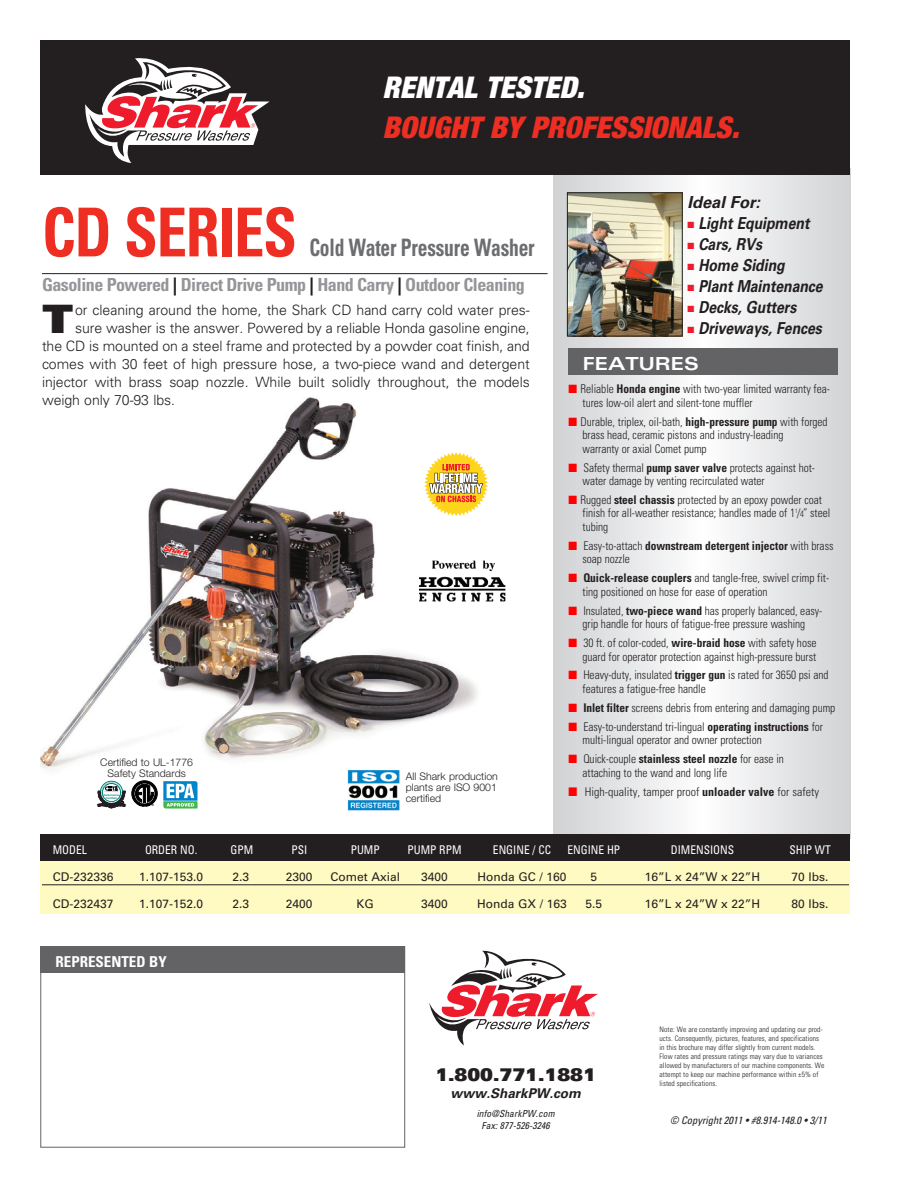
<style>
.page{position:relative;width:918px;height:1188px;background:#fff}
.page>*{position:absolute;margin:0;border:0;box-sizing:border-box;transform-origin:0 0}
.Series{font:700 condensed 67.5px "Univers";letter-spacing:-.02em;color:#ee2e22;scale:.9 1}
.t1{font:900 expanded 39.15px "Univers";color:#231f20}
.t2{font:italic 900 condensed 30px "Helvetica Neue";color:#ee2e22}
.t3{font:italic 900 condensed 30px "Helvetica Neue";color:#fff}
.Series-2{font:700 condensed 24px "Univers";letter-spacing:-.01em;color:#6c6d70;scale:.81 1}
.Model_Detail{font:700 condensed 18px "Univers";letter-spacing:-.03em;color:#939598}
.t4{font:900 expanded 18px "Univers";color:#231f20;scale:.85 1}
.t5{font:700 expanded 18px "Univers";color:#fff}
.t6{font:italic 700 16.5px "Univers";letter-spacing:-.005em;color:#231f20;scale:.85 1}
.t7{font:italic 700 16.5px "Univers";letter-spacing:-.005em;color:#231f20}
.t8{font:700 condensed 15px "Univers";color:#fff}
.t9{font:300 14.25px "Univers";letter-spacing:-.005em;color:#231f20}
.t10{font:italic 700 13.5px "Univers";color:#231f20}
.t11{font:300 condensed 12px/13.5px "Univers";letter-spacing:-.005em;color:#231f20;scale:.95 1}
.Spec__Text{font:12px "Univers";color:#231f20}
.Spec__Text-2{font:condensed 12px "Univers";color:#fff;scale:.95 1}
.t12{font:300 condensed 12px "Univers";letter-spacing:-.005em;color:#231f20}
.t13{font:300 10.5px/11.2px "Helvetica Neue";color:#231f20;text-align:center}
.t14{font:italic condensed 10.5px "Univers";color:#231f20}
.t15{font:italic condensed 9.75px "Univers";letter-spacing:.01em;color:#231f20}
.t16{font:300 condensed 7.5px/9px "Univers";letter-spacing:.01em;color:#231f20}
.t17{font:3px "Helvetica";color:#000}
.t18{font:700 2.55px/3.2px "Helvetica";color:#00817a;text-align:center}
.s1{color:#231f20}
.s2{color:#ee1b2c}
.s3{color:#f00}
.s4{font-weight:700}
.s5{font-size:9px}
</style>
<div class="page">
<svg style="left:429px;top:950px;width:169px;height:96px"></svg>
<div style="left:40px;top:859px;width:810px;height:55px;background:#fffac1"></div>
<img style="left:40px;top:397px;width:447px;height:389px">
<hr style="left:42px;top:273px;width:506px;height:1px;background:#231f20">
<svg style="left:554px;top:176px;width:296px;height:658px"></svg>
<div style="left:568px;top:348px;width:270px;height:27px;background:#636366"></div>
<img style="left:569px;top:194px;width:112px;height:140px">
<div style="left:567px;top:192px;width:116px;height:144px;border:1px solid #231f20"></div>
<div style="left:40px;top:946px;width:365px;height:27px;background:#636366"></div>
<div style="left:40px;top:834px;width:810px;height:27px;background:#231f20"></div>
<hr style="left:42px;top:884px;width:807px;height:1px;background:#231f20">
<svg style="left:424px;top:452px;width:64px;height:64px"></svg>
<div style="left:40px;top:40px;width:810px;height:136px;background:#231f20"></div>
<svg style="left:85px;top:58px;width:185px;height:105px"></svg>
<div style="left:102px;top:783px;width:19px;height:19px;border:1px solid #00817a;border-radius:50%"></div>
<div style="left:100px;top:781px;width:23px;height:23px;border:1px solid #00817a;border-radius:50%"></div>
<svg style="left:98px;top:786px;width:27px;height:23px"></svg>
<svg style="left:132px;top:780px;width:66px;height:29px"></svg>
<img style="left:347px;top:770px;width:53px;height:40px">
<img style="left:419px;top:561px;width:86px;height:40px">
<p class="t3" style="left:383px;top:69px;width:203px">RENTAL TESTED.</p>
<p class="t2" style="left:383px;top:109px;width:358px">BOUGHT BY PROFESSIONALS.</p>
<p class="Series" style="left:42px;top:191px;width:285px">CD SERIES</p>
<p class="Series-2" style="left:309px;top:233px;width:280px">Cold Water Pressure Washer</p>
<p class="Model_Detail" style="left:42px;top:274px;width:484px">Gasoline Powered <span class="s1">|</span> Direct Drive Pump <span class="s1">|</span> Hand Carry <span class="s1">|</span> Outdoor Cleaning</p>
<p class="t1" style="left:42px;top:296px;width:33px">T</p>
<p class="t9" style="left:75px;top:302px;width:456px">or cleaning around the home, the Shark CD hand carry cold water pres-</p>
<p class="t9" style="left:75px;top:320px;width:456px">sure washer is the answer. Powered by a reliable Honda gasoline engine,</p>
<p class="t9" style="left:42px;top:338px;width:489px">the CD is mounted on a steel frame and protected by a powder coat finish, and</p>
<p class="t9" style="left:42px;top:356px;width:489px">comes with 30 feet of high pressure hose, a two-piece wand and detergent</p>
<p class="t9" style="left:42px;top:374px;width:489px">injector with brass soap nozzle. While built solidly throughout, the models</p>
<p class="t9" style="left:42px;top:392px;width:135px">weigh only 70-93 lbs.</p>
<p class="t13" style="left:100px;top:756px;width:94px">Certified to UL-1776<br>Safety Standards</p>
<p class="t18" style="left:104px;top:793px;width:17px">Performance<br>Certified</p>
<p class="t17" style="left:152px;top:803px;width:4px">®</p>
<p class="t13" style="left:406px;top:770px;width:94px;text-align:justify">All Shark production plants are ISO 9001 certified</p>
<p class="t7" style="left:688px;top:193px;width:74px">Ideal For:</p>
<p class="t6" style="left:688px;top:214px;width:145px"><span class="s2">■</span> Light Equipment</p>
<p class="t6" style="left:688px;top:235px;width:89px"><span class="s2">■</span> Cars, RVs</p>
<p class="t6" style="left:688px;top:256px;width:116px"><span class="s2">■</span> Home Siding</p>
<p class="t6" style="left:688px;top:277px;width:161px"><span class="s2">■</span> Plant Maintenance</p>
<p class="t6" style="left:688px;top:298px;width:130px"><span class="s2">■</span> Decks, Gutters</p>
<p class="t6" style="left:688px;top:319px;width:160px"><span class="s2">■</span> Driveways, Fences</p>
<p class="t5" style="left:583px;top:353px;width:118px">FEATURES</p>
<p class="t11" style="left:583px;top:382px;width:262px;text-indent:-14px"><span class="s3">■</span> Reliable <span class="s4">Honda engine</span> with two-year limited warranty fea&shy;tures low-oil alert and silent-tone muffler</p>
<p class="t11" style="left:583px;top:415px;width:260px;text-indent:-14px"><span class="s3">■</span> Durable, triplex, oil-bath, <span class="s4">high-pressure pump</span> with forged brass head, ceramic pistons and industry-leading<br>warranty or axial Comet pump</p>
<p class="t11" style="left:583px;top:461px;width:246px;text-indent:-14px"><span class="s3">■</span> Safety thermal <span class="s4">pump saver valve</span> protects against hot&shy;water damage by venting recirculated water</p>
<p class="t11" style="left:583px;top:493px;width:262px;text-indent:-14px"><span class="s3">■</span> Rugged <span class="s4">steel chassis</span> protected by an epoxy powder coat finish for all-weather resistance; handles made of 1<sup>1</sup>/<span class="s5">4</span>” steel tubing</p>
<p class="t11" style="left:583px;top:539px;width:266px;text-indent:-14px"><span class="s3">■</span> Easy-to-attach <span class="s4">downstream detergent injector</span> with brass soap nozzle</p>
<p class="t11" style="left:583px;top:571px;width:261px;text-indent:-14px"><span class="s3">■</span> <span class="s4">Quick-release couplers</span> and tangle-free, swivel crimp fit&shy;ting positioned on hose for ease of operation</p>
<p class="t11" style="left:568px;top:604px;width:269px;text-align:center"><span class="s3">■</span> Insulated, <span class="s4">two-piece wand</span> has properly balanced, easy&shy;grip handle for hours of fatigue-free pressure washing</p>
<p class="t11" style="left:568px;top:636px;width:263px;text-align:right"><span class="s3">■</span> 30 ft. of color-coded, <span class="s4">wire-braid hose</span> with safety hose guard for operator protection against high-pressure burst</p>
<p class="t11" style="left:583px;top:668px;width:261px;text-indent:-14px"><span class="s3">■</span> Heavy-duty, insulated <span class="s4">trigger gun</span> is rated for 3650 psi and features a fatigue-free handle</p>
<p class="t11" style="left:568px;top:701px;width:282px"><span class="s3">■</span> <span class="s4">Inlet filter</span> screens debris from entering and damaging pump</p>
<p class="t11" style="left:583px;top:720px;width:255px;text-indent:-14px"><span class="s3">■</span> Easy-to-understand tri-lingual <span class="s4">operating instructions</span> for multi-lingual operator and owner protection</p>
<p class="t11" style="left:583px;top:752px;width:214px;text-indent:-14px"><span class="s3">■</span> Quick-couple <span class="s4">stainless steel nozzle</span> for ease in attaching to the wand and long life</p>
<p class="t12" style="left:568px;top:784px;width:252px"><span class="s3">■</span> High-quality, tamper proof <span class="s4">unloader valve</span> for safety</p>
<p class="Spec__Text-2" style="left:53px;top:842px;width:37px">MODEL</p>
<p class="Spec__Text-2" style="left:145px;top:842px;width:56px">ORDER NO.</p>
<p class="Spec__Text-2" style="left:231px;top:842px;width:25px">GPM</p>
<p class="Spec__Text-2" style="left:291px;top:842px;width:18px">PSI</p>
<p class="Spec__Text-2" style="left:351px;top:842px;width:32px">PUMP</p>
<p class="Spec__Text-2" style="left:407px;top:842px;width:58px">PUMP RPM</p>
<p class="Spec__Text-2" style="left:493px;top:842px;width:63px">ENGINE / CC</p>
<p class="Spec__Text-2" style="left:567px;top:842px;width:57px">ENGINE HP</p>
<p class="Spec__Text-2" style="left:671px;top:842px;width:68px">DIMENSIONS</p>
<p class="Spec__Text-2" style="left:789px;top:842px;width:45px">SHIP WT</p>
<p class="Spec__Text" style="left:53px;top:870px;width:62px">CD-232336</p>
<p class="Spec__Text" style="left:139px;top:870px;width:66px">1.107-153.0</p>
<p class="Spec__Text" style="left:232px;top:870px;width:18px">2.3</p>
<p class="Spec__Text" style="left:286px;top:870px;width:28px">2300</p>
<p class="Spec__Text" style="left:330px;top:870px;width:71px">Comet Axial</p>
<p class="Spec__Text" style="left:421px;top:870px;width:28px">3400</p>
<p class="Spec__Text" style="left:478px;top:870px;width:91px">Honda GC / 160</p>
<p class="Spec__Text" style="left:591px;top:870px;width:8px">5</p>
<p class="Spec__Text" style="left:645px;top:870px;width:117px">16”L x 24”W x 22”H</p>
<p class="Spec__Text" style="left:792px;top:870px;width:39px">70 lbs.</p>
<p class="Spec__Text" style="left:53px;top:897px;width:62px">CD-232437</p>
<p class="Spec__Text" style="left:139px;top:897px;width:66px">1.107-152.0</p>
<p class="Spec__Text" style="left:232px;top:897px;width:18px">2.3</p>
<p class="Spec__Text" style="left:286px;top:897px;width:28px">2400</p>
<p class="Spec__Text" style="left:357px;top:897px;width:19px">KG</p>
<p class="Spec__Text" style="left:421px;top:897px;width:28px">3400</p>
<p class="Spec__Text" style="left:477px;top:897px;width:91px">Honda GX / 163</p>
<p class="Spec__Text" style="left:586px;top:897px;width:18px">5.5</p>
<p class="Spec__Text" style="left:645px;top:897px;width:117px">16”L x 24”W x 22”H</p>
<p class="Spec__Text" style="left:792px;top:897px;width:39px">80 lbs.</p>
<p class="t8" style="left:56px;top:952px;width:113px">REPRESENTED BY</p>
<p class="t4" style="left:435px;top:1064px;width:191px">1.800.771.1881</p>
<p class="t10" style="left:450px;top:1085px;width:132px">www.SharkPW.com</p>
<p class="t15" style="left:477px;top:1108px;width:79px">info@SharkPW.com</p>
<p class="t15" style="left:482px;top:1120px;width:70px">Fax: 877-526-3246</p>
<p class="t16" style="left:660px;top:1025px;width:167px">Note: We are constantly improving and updating our prod&shy;ucts. Consequently, pictures, features, and specifications in this brochure may differ slightly from current models.<br>Flow rates and pressure ratings may vary due to variances allowed by manufacturers of our machine components. We attempt to keep our machine performance within ±5% of listed specifications.</p>
<p class="t14" style="left:670px;top:1113px;width:158px">© Copyright 2011 • #8.914-148.0 • 3/11</p>
</div>
